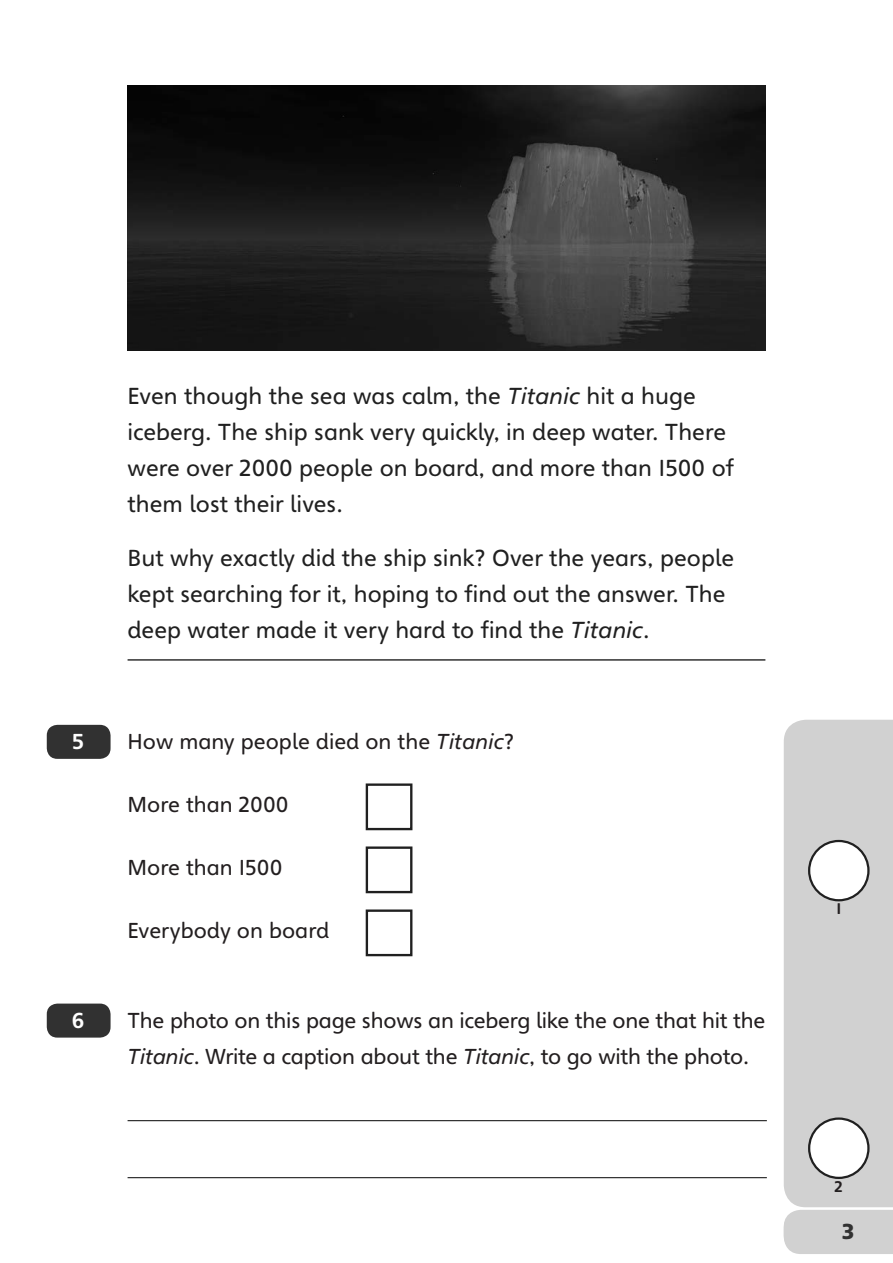
<style>
.page{position:relative;width:893px;height:1263px;background:#fff}
.page>*{position:absolute;margin:0;border:0;box-sizing:border-box;transform-origin:0 0}
.base_font{font:22.5px/36px "Heinemann Roman Special Rm";color:#202020}
.Base_Font___rule{font:22.5px/36px "Heinemann Roman Special Rm";color:#202020}
.Question_number_styl{font:21px/36px "Heinemann Roman Special Rm";letter-spacing:-.01em;color:#231f20}
.Question_number_styl-2{font:700 21px "Heinemann Roman Special";color:#fff}
.Page_number_style{font:900 21px "Heinemann Roman Special";color:#313131}
.t1{font:700 15px "Heinemann Roman Special";color:#231f20}
.s1{font-family:"Heinemann Roman Special Rm It"}
</style>
<div class="page">
<div style="left:783px;top:719px;width:110px;height:489px;background:#d1d1d1"></div>
<div style="left:784px;top:1210px;width:109px;height:44px;background:#d1d1d1"></div>
<hr style="left:128px;top:659px;width:637px;height:2px;background:#313131">
<img style="left:128px;top:85px;width:637px;height:265px">
<hr style="left:128px;top:1120px;width:639px;height:1px;background:#202020">
<hr style="left:128px;top:1177px;width:639px;height:1px;background:#202020">
<div style="left:366px;top:783px;width:46px;height:47px;background:#fff;border:2px solid #202020"></div>
<div style="left:366px;top:846px;width:46px;height:47px;background:#fff;border:2px solid #202020"></div>
<div style="left:366px;top:909px;width:46px;height:47px;background:#fff;border:2px solid #202020"></div>
<div style="left:47px;top:725px;width:64px;height:34px;background:#313131;border-radius:11px"></div>
<div style="left:809px;top:841px;width:59px;height:59px;background:#fff;border-radius:50%"></div>
<div style="left:808px;top:840px;width:61px;height:61px;border:2px solid #202020;border-radius:50%"></div>
<div style="left:47px;top:1003px;width:64px;height:34px;background:#313131;border-radius:11px"></div>
<div style="left:809px;top:1118px;width:59px;height:60px;background:#fff;border-radius:50%"></div>
<div style="left:808px;top:1117px;width:61px;height:62px;border:2px solid #202020;border-radius:50%"></div>
<h2 class="Question_number_styl-2" style="left:72px;top:729px;width:13px">5</h2>
<h2 class="Question_number_styl-2" style="left:72px;top:1007px;width:14px">6</h2>
<p class="base_font" style="left:128px;top:378px;width:608px">Even though the sea was calm, the <span class="s1">Titanic</span> hit a huge iceberg. The ship sank very quickly, in deep water. There were over 2000 people on board, and more than 1500 of them lost their lives.</p>
<p class="Base_Font___rule" style="left:128px;top:540px;width:608px">But why exactly did the ship sink? Over the years, people kept searching for it, hoping to find out the answer. The deep water made it very hard to find the <span class="s1">Titanic</span>.</p>
<h2 class="Question_number_styl" style="left:128px;top:724px;width:388px">How many people died on the <span class="s1">Titanic</span>?</h2>
<h2 class="Question_number_styl" style="left:128px;top:787px;width:162px">More than 2000</h2>
<h2 class="Question_number_styl" style="left:128px;top:850px;width:156px">More than 1500</h2>
<h2 class="Question_number_styl" style="left:128px;top:913px;width:203px">Everybody on board</h2>
<h2 class="Question_number_styl" style="left:128px;top:1003px;width:639px">The photo on this page shows an iceberg like the one that hit the<br><span class="s1">Titanic</span>. Write a caption about the <span class="s1">Titanic</span>, to go with the photo.</h2>
<p class="t1" style="left:836px;top:899px;width:6px">1</p>
<p class="t1" style="left:835px;top:1177px;width:10px">2</p>
<p class="Page_number_style" style="left:842px;top:1219px;width:14px">3</p>
</div>
